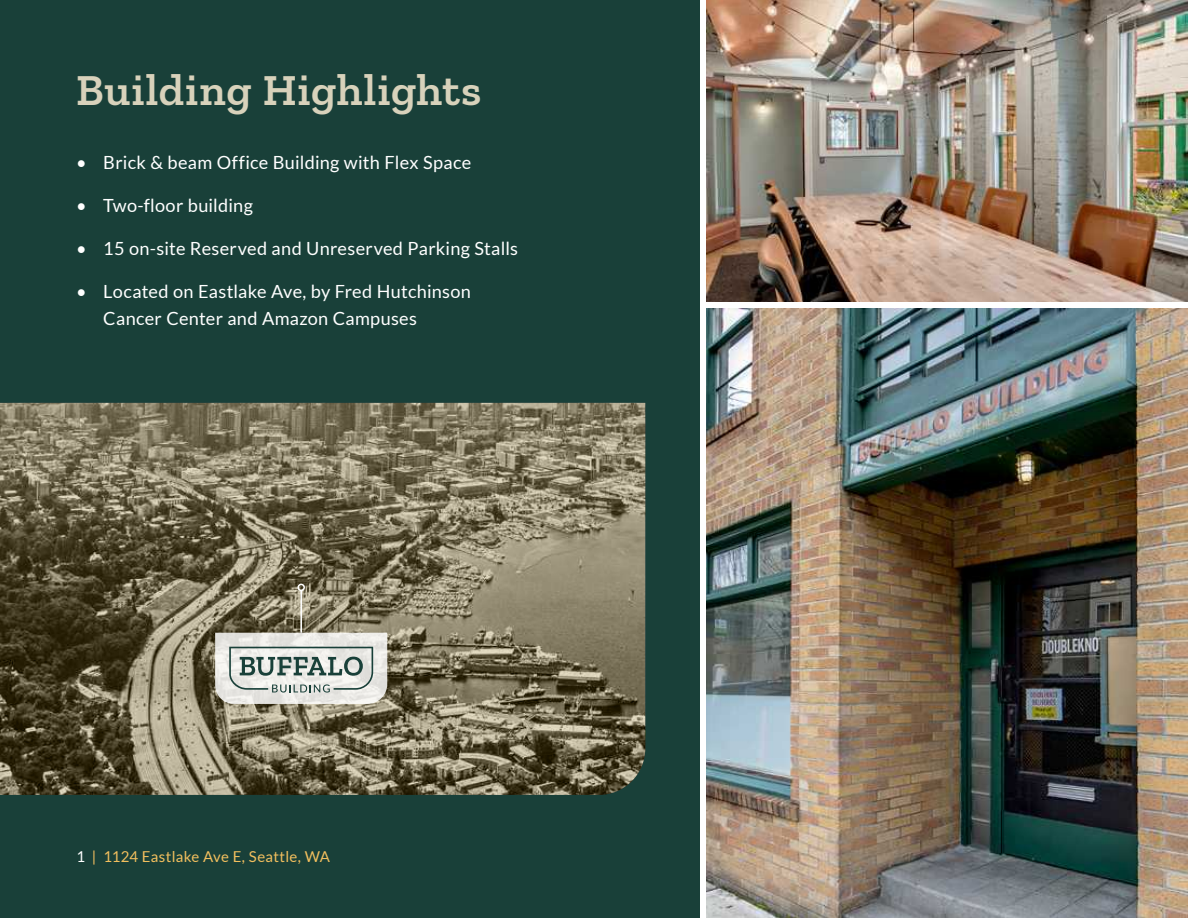
<style>
.page{position:relative;width:1188px;height:918px;background:#fff}
.page>*{position:absolute;margin:0;border:0;box-sizing:border-box;transform-origin:0 0}
.t1{font:600 45px "Zilla Slab";letter-spacing:.015em;color:#d8d2bb}
.t2{font:18.15px/27px "Lato";letter-spacing:.015em;color:#fff}
.t3{font:15px "Lato";letter-spacing:.02em;color:#f2bf5e}
.s1{color:#fff}
</style>
<div class="page">
<div style="left:0;top:0;width:699px;height:918px;background:#194039"></div>
<svg style="left:0;top:403px;width:645px;height:392px;background:#776f57"></svg>
<img style="left:706px;top:0;width:482px;height:301px">
<img style="left:706px;top:308px;width:482px;height:610px">
<hr style="left:300px;top:590px;width:2px;height:43px;background:#fff">
<div style="left:297px;top:584px;width:8px;height:7px;border:2px solid #fff;border-radius:50%"></div>
<svg style="left:215px;top:633px;width:172px;height:71px;background:#ccd0cc"></svg>
<h1 class="t1" style="left:76px;top:64px;width:406px">Building Highlights</h1>
<p class="t2" style="left:76px;top:149px;width:396px">• Brick &amp; beam Office Building with Flex Space</p>
<p class="t2" style="left:76px;top:192px;width:178px">• Two-floor building</p>
<p class="t2" style="left:76px;top:235px;width:443px">• 15 on-site Reserved and Unreserved Parking Stalls</p>
<p class="t2" style="left:103px;top:278px;width:369px;text-indent:-27px">• Located on Eastlake Ave, by Fred Hutchinson<br>Cancer Center and Amazon Campuses</p>
<p class="t3" style="left:76px;top:848px;width:255px"><span class="s1">1</span> | 1124 Eastlake Ave E, Seattle, WA</p>
</div>
